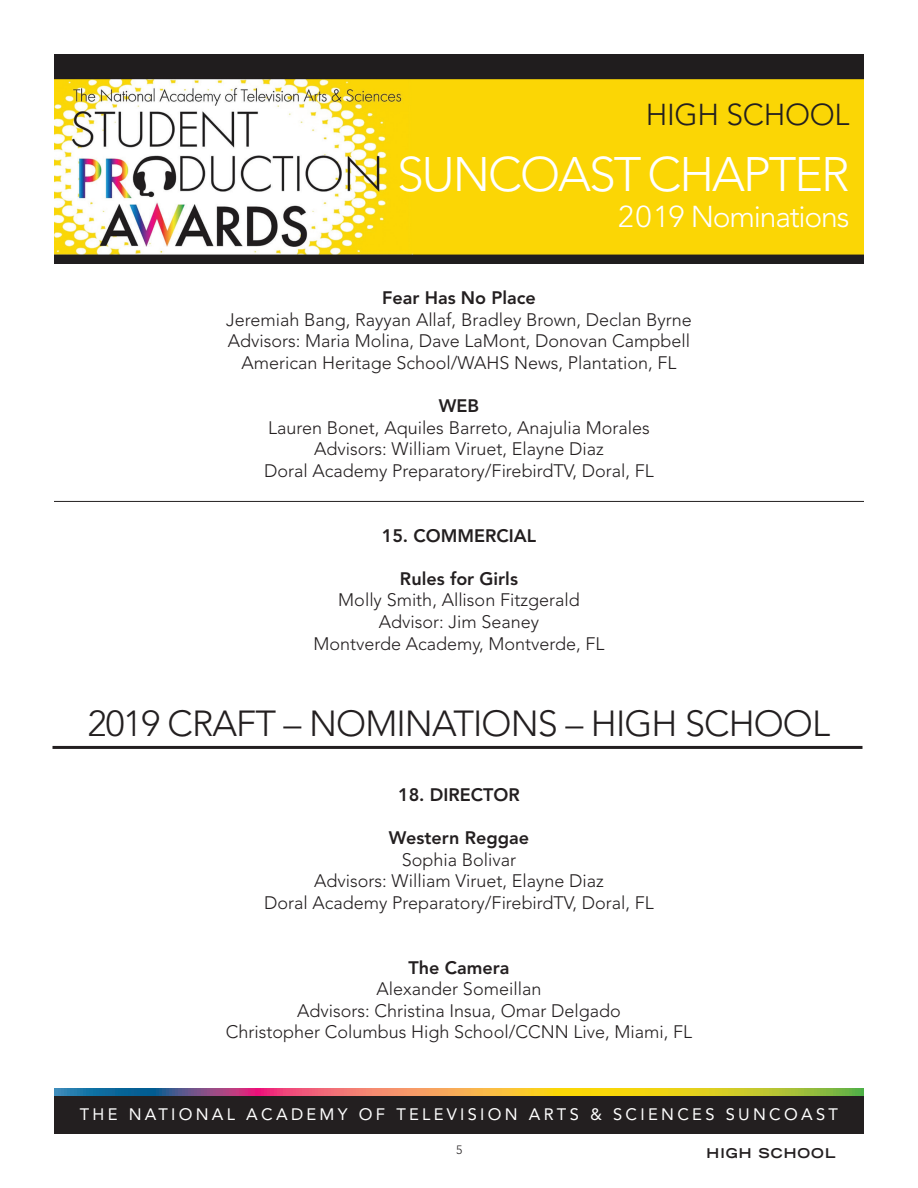
<style>
.page{position:relative;width:918px;height:1188px;background:#fff}
.page>*{position:absolute;margin:0;border:0;box-sizing:border-box;transform-origin:0 0}
.t1{font:300 48px "Avenir";letter-spacing:-.04em;color:#fff}
.t2{font:300 36px "Avenir";letter-spacing:-.025em;color:#231f20}
.t3{font:300 30px "Avenir";letter-spacing:-.04em;color:#fff}
.t4{font:300 30px "Avenir";letter-spacing:-.01em;color:#231f20}
.t5{font:300 18px "Avenir";color:#231f20}
.t6{font:800 18px "Avenir";color:#231f20}
.t7{font:16.5px "Avenir";letter-spacing:.2em;color:#fff}
.t8{font:700 expanded 13.5px "Trade Gothic LH";letter-spacing:.075em;color:#231f20}
.t9{font:300 12px "Avenir";color:#231f20}
</style>
<div class="page">
<div style="left:54px;top:1095px;width:810px;height:39px;background:#231f20"></div>
<svg style="left:54px;top:1088px;width:810px;height:7px;background:#bb9854"></svg>
<img style="left:54px;top:54px;width:810px;height:209px">
<hr style="left:52px;top:746px;width:810px;height:3px;background:#231f20">
<hr style="left:54px;top:501px;width:810px;height:1px;background:#231f20">
<h3 class="t4" style="left:646px;top:97px;width:205px">HIGH SCHOOL</h3>
<h1 class="t1" style="left:397px;top:146px;width:454px">SUNCOAST CHAPTER</h1>
<h3 class="t3" style="left:618px;top:199px;width:233px">2019 Nominations</h3>
<p class="t6" style="left:382px;top:287px;width:155px">Fear Has No Place</p>
<p class="t5" style="left:226px;top:309px;width:467px">Jeremiah Bang, Rayyan Allaf, Bradley Brown, Declan Byrne</p>
<p class="t5" style="left:228px;top:330px;width:464px">Advisors: Maria Molina, Dave LaMont, Donovan Campbell</p>
<p class="t5" style="left:241px;top:352px;width:437px">American Heritage School/WAHS News, Plantation, FL</p>
<p class="t6" style="left:439px;top:395px;width:42px">WEB</p>
<p class="t5" style="left:268px;top:417px;width:383px">Lauren Bonet, Aquiles Barreto, Anajulia Morales</p>
<p class="t5" style="left:314px;top:438px;width:291px">Advisors: William Viruet, Elayne Diaz</p>
<p class="t5" style="left:264px;top:460px;width:391px">Doral Academy Preparatory/FirebirdTV, Doral, FL</p>
<p class="t6" style="left:382px;top:525px;width:156px">15. COMMERCIAL</p>
<p class="t6" style="left:400px;top:568px;width:120px">Rules for Girls</p>
<p class="t5" style="left:338px;top:590px;width:243px">Molly Smith, Allison Fitzgerald</p>
<p class="t5" style="left:379px;top:611px;width:162px">Advisor: Jim Seaney</p>
<p class="t5" style="left:313px;top:633px;width:293px">Montverde Academy, Montverde, FL</p>
<p class="t2" style="left:88px;top:702px;width:744px">2019 CRAFT – NOMINATIONS – HIGH SCHOOL</p>
<p class="t6" style="left:398px;top:784px;width:123px">18. DIRECTOR</p>
<p class="t6" style="left:389px;top:827px;width:142px">Western Reggae</p>
<p class="t5" style="left:402px;top:849px;width:116px">Sophia Bolivar</p>
<p class="t5" style="left:314px;top:870px;width:291px">Advisors: William Viruet, Elayne Diaz</p>
<p class="t5" style="left:264px;top:892px;width:391px">Doral Academy Preparatory/FirebirdTV, Doral, FL</p>
<p class="t6" style="left:409px;top:957px;width:102px">The Camera</p>
<p class="t5" style="left:377px;top:978px;width:166px">Alexander Someillan</p>
<p class="t5" style="left:297px;top:1000px;width:325px">Advisors: Christina Insua, Omar Delgado</p>
<p class="t5" style="left:226px;top:1022px;width:468px">Christopher Columbus High School/CCNN Live, Miami, FL</p>
<p class="t7" style="left:80px;top:1105px;width:760px">THE NATIONAL ACADEMY OF TELEVISION ARTS &amp; SCIENCES SUNCOAST</p>
<p class="t9" style="left:456px;top:1142px;width:8px">5</p>
<p class="t8" style="left:707px;top:1145px;width:130px">HIGH SCHOOL</p>
</div>
